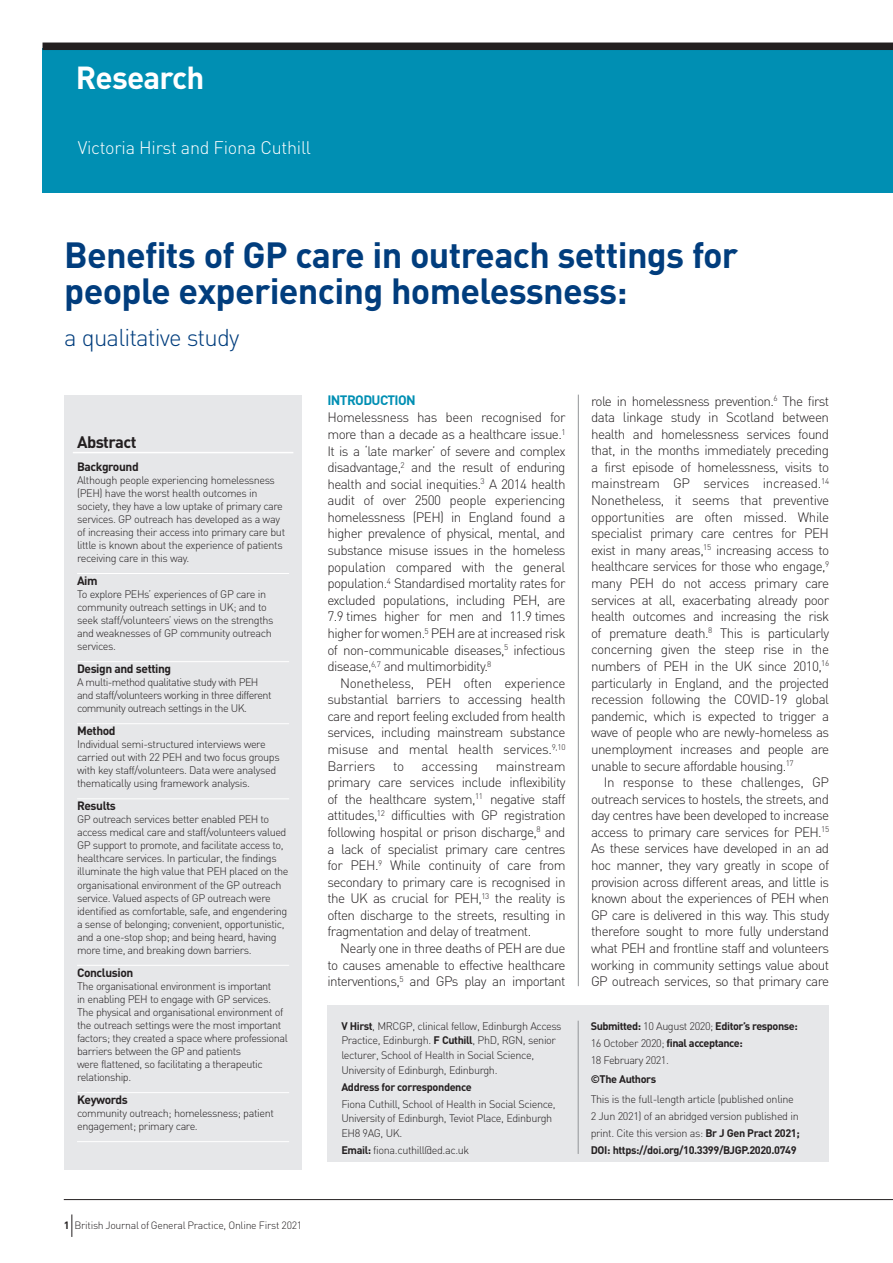
<style>
.page{position:relative;width:893px;height:1263px;background:#fff}
.page>*{position:absolute;margin:0;border:0;box-sizing:border-box;transform-origin:0 0}
.t1{font:700 36px/36px "DIN";letter-spacing:-.02em;color:#013d7d}
.t2{font:700 31.5px "DIN";letter-spacing:-.025em;color:#fff}
.t3{font:300 24px "DIN";letter-spacing:-.035em;color:#013d7d}
.t4{font:300 18px "DIN";letter-spacing:-.015em;color:#fff}
.t5{font:700 16.5px "DIN";letter-spacing:-.035em;color:#231f20}
.t6{font:300 13.5px/16.6px "DIN";letter-spacing:-.045em;color:#231f20;text-align:justify}
.t7{font:700 13.5px "DIN";letter-spacing:-.045em;color:#008fb3}
.t8{font:300 13.5px "DIN";letter-spacing:-.015em;color:#231f20}
.t9{font:700 12px "DIN";letter-spacing:-.035em;color:#231f20}
.t10{font:300 10.8px/13px "DIN";letter-spacing:-.04em;color:#231f20}
.t11{font:700 10.8px/17.1px "DIN";letter-spacing:-.04em;color:#231f20}
.t12{font:300 10.5px "DIN";letter-spacing:-.025em;color:#231f20}
.s1{font-weight:700}
.s2{font-weight:300}
</style>
<div class="page">
<div style="left:43px;top:48px;width:850px;height:144px;background:#008fb3"></div>
<div style="left:43px;top:43px;width:850px;height:7px;background:#231f20"></div>
<hr style="left:578px;top:395px;width:1px;height:591px;background:#939598">
<div style="left:64px;top:395px;width:238px;height:774px;background:#e6e7e9"></div>
<hr style="left:73px;top:452px;width:220px;height:1px;background:#fff">
<hr style="left:77px;top:573px;width:212px;height:1px;background:#fff">
<hr style="left:77px;top:661px;width:212px;height:1px;background:#fff">
<hr style="left:77px;top:723px;width:212px;height:1px;background:#fff">
<hr style="left:77px;top:798px;width:212px;height:1px;background:#fff">
<hr style="left:77px;top:965px;width:212px;height:1px;background:#fff">
<hr style="left:77px;top:1092px;width:212px;height:1px;background:#fff">
<hr style="left:77px;top:1141px;width:212px;height:1px;background:#fff">
<hr style="left:64px;top:1199px;width:829px;height:1px;background:#231f20">
<svg style="left:71px;top:1214px;width:1px;height:23px"></svg>
<div style="left:327px;top:1005px;width:502px;height:157px;background:#e6e7e9"></div>
<hr style="left:578px;top:1021px;width:1px;height:133px;background:#939598">
<h2 class="t2" style="left:76px;top:57px;width:130px">Research</h2>
<h3 class="t4" style="left:78px;top:137px;width:235px">Victoria Hirst and Fiona Cuthill</h3>
<h1 class="t1" style="left:64px;top:235px;width:675px">Benefits of GP care in outreach settings for people experiencing homelessness:</h1>
<h3 class="t3" style="left:64px;top:323px;width:177px">a qualitative study</h3>
<p class="t5" style="left:77px;top:431px;width:61px">Abstract</p>
<p class="t9" style="left:77px;top:458px;width:63px">Background</p>
<p class="t10" style="left:77px;top:473px;width:210px">Although people experiencing homelessness (PEH) have the worst health outcomes in society, they have a low uptake of primary care services. GP outreach has developed as a way of increasing their access into primary care but little is known about the experience of patients receiving care in this way.</p>
<p class="t9" style="left:77px;top:573px;width:22px">Aim</p>
<p class="t10" style="left:77px;top:587px;width:198px">To explore PEHs’ experiences of GP care in community outreach settings in UK; and to seek staff/volunteers’ views on the strengths and weaknesses of GP community outreach services.</p>
<p class="t9" style="left:77px;top:661px;width:96px">Design and setting</p>
<p class="t10" style="left:77px;top:675px;width:196px">A multi-method qualitative study with PEH and staff/volunteers working in three different community outreach settings in the UK.</p>
<p class="t9" style="left:77px;top:723px;width:40px">Method</p>
<p class="t10" style="left:77px;top:738px;width:204px">Individual semi-structured interviews were carried out with 22 PEH and two focus groups with key staff/volunteers. Data were analysed thematically using framework analysis.</p>
<p class="t9" style="left:77px;top:798px;width:40px">Results</p>
<p class="t10" style="left:77px;top:813px;width:213px">GP outreach services better enabled PEH to access medical care and staff/volunteers valued GP support to promote, and facilitate access to, healthcare services. In particular, the findings illuminate the high value that PEH placed on the organisational environment of the GP outreach service. Valued aspects of GP outreach were identified as comfortable, safe, and engendering a sense of belonging; convenient, opportunistic, and a one-stop shop; and being heard, having more time, and breaking down barriers.</p>
<p class="t9" style="left:77px;top:964px;width:58px">Conclusion</p>
<p class="t10" style="left:77px;top:979px;width:212px">The organisational environment is important<br>in enabling PEH to engage with GP services.<br>The physical and organisational environment of the outreach settings were the most important factors; they created a space where professional barriers between the GP and patients<br>were flattened, so facilitating a therapeutic relationship.</p>
<p class="t9" style="left:77px;top:1092px;width:52px">Keywords</p>
<p class="t10" style="left:77px;top:1106px;width:199px">community outreach; homelessness; patient engagement; primary care.</p>
<p class="t12" style="left:64px;top:1219px;width:240px"><span class="s1">1</span> British Journal of General Practice, Online First 2021</p>
<p class="t7" style="left:327px;top:391px;width:90px">INTRODUCTION</p>
<p class="t6" style="left:327px;top:409px;width:240px">Homelessness has been recognised for more than a decade as a healthcare issue.<sup>1<br></sup>It is a ‘late marker’ of severe and complex disadvantage,<sup>2</sup> and the result of enduring health and social inequities.<sup>3</sup> A 2014 health audit of over 2500 people experiencing homelessness (PEH) in England found a higher prevalence of physical, mental, and substance misuse issues in the homeless population compared with the general population.<sup>4</sup> Standardised mortality rates for excluded populations, including PEH, are 7.9 times higher for men and 11.9 times higher for women.<sup>5</sup> PEH are at increased risk of non-communicable diseases,<sup>5</sup> infectious disease,<sup>6,7</sup> and multimorbidity.<sup>8</sup></p>
<p class="t6" style="left:327px;top:674px;width:240px;text-indent:13px">Nonetheless, PEH often experience substantial barriers to accessing health care and report feeling excluded from health services, including mainstream substance misuse and mental health services.<sup>9,10<br></sup>Barriers</p>
<p class="t6" style="left:327px;top:757px;width:240px;text-indent:168px">mainstream primary care services include inflexibility of the healthcare system,<sup>11</sup> negative staff attitudes,<sup>12</sup> difficulties with GP registration following hospital or prison discharge,<sup>8</sup> and a lack of specialist primary care centres for PEH.<sup>9</sup> While continuity of care from secondary to primary care is recognised in the UK as crucial for PEH,<sup>13</sup> the reality is often discharge to the streets, resulting in fragmentation and delay of treatment.</p>
<p class="t6" style="left:327px;top:940px;width:240px;text-indent:13px">Nearly one in three deaths of PEH are due to causes amenable to effective healthcare interventions,<sup>5</sup> and GPs play an important</p>
<p class="t6" style="left:393px;top:757px;width:13px">to</p>
<p class="t8" style="left:422px;top:757px;width:58px">accessing</p>
<p class="t10" style="left:341px;top:1018px;width:222px;line-height:14.7px"><span class="s1">V Hirst</span>, MRCGP, clinical fellow, Edinburgh Access Practice, Edinburgh. <span class="s1">F Cuthill</span>, PhD, RGN, senior lecturer, School of Health in Social Science, University of Edinburgh, Edinburgh.</p>
<p class="t11" style="left:341px;top:1078px;width:132px">Address for correspondence</p>
<p class="t10" style="left:341px;top:1096px;width:216px;line-height:14.7px">Fiona Cuthill, School of Health in Social Science,<br>University of Edinburgh, Teviot Place, Edinburgh<br>EH8 9AG, UK.</p>
<p class="t10" style="left:341px;top:1143px;width:129px"><span class="s1">Email:</span> fiona.cuthill@ed.ac.uk</p>
<p class="t6" style="left:591px;top:392px;width:240px">role in homelessness prevention.<sup>6</sup> The first data linkage study in Scotland between health and homelessness services found that, in the months immediately preceding a first episode of homelessness, visits to mainstream GP services increased.<sup>14<br></sup>Nonetheless, it seems that preventive opportunities are often missed. While specialist primary care centres for PEH exist in many areas,<sup>15</sup> increasing access to healthcare services for those who engage,<sup>9 </sup>many PEH do not access primary care services at all, exacerbating already poor health outcomes and increasing the risk of premature death.<sup>8</sup> This is particularly concerning given the steep rise in the numbers of PEH in the UK since 2010,<sup>16 </sup>particularly in England, and the projected recession following the COVID-19 global pandemic, which is expected to trigger a wave of people who are newly-homeless as unemployment increases and people are unable to secure affordable housing.<sup>17</sup></p>
<p class="t6" style="left:591px;top:774px;width:240px;text-indent:13px">In response to these challenges, GP outreach services to hostels, the streets, and day centres have been developed to increase access to primary care services for PEH.<sup>15<br></sup>As these services have developed in an ad hoc manner, they vary greatly in scope of provision across different areas, and little is known about the experiences of PEH when GP care is delivered in this way. This study therefore sought to more fully understand what PEH and frontline staff and volunteers working in community settings value about GP outreach services, so that primary care</p>
<p class="t11" style="left:591px;top:1017px;width:209px">Submitted: <span class="s2">10 August 2020;</span> Editor’s response:<br><span class="s2">16 October 2020;</span> final acceptance:<br><span class="s2">18 February 2021.</span></p>
<p class="t11" style="left:591px;top:1070px;width:67px">©The Authors</p>
<p class="t10" style="left:591px;top:1090px;width:211px;line-height:17.1px">This is the full-length article (published online 2 Jun 2021) of an abridged version published in print. Cite this version as: <span class="s1">Br J Gen Pract 2021; DOI: https://doi.org/10.3399/BJGP.2020.0749</span></p>
</div>
